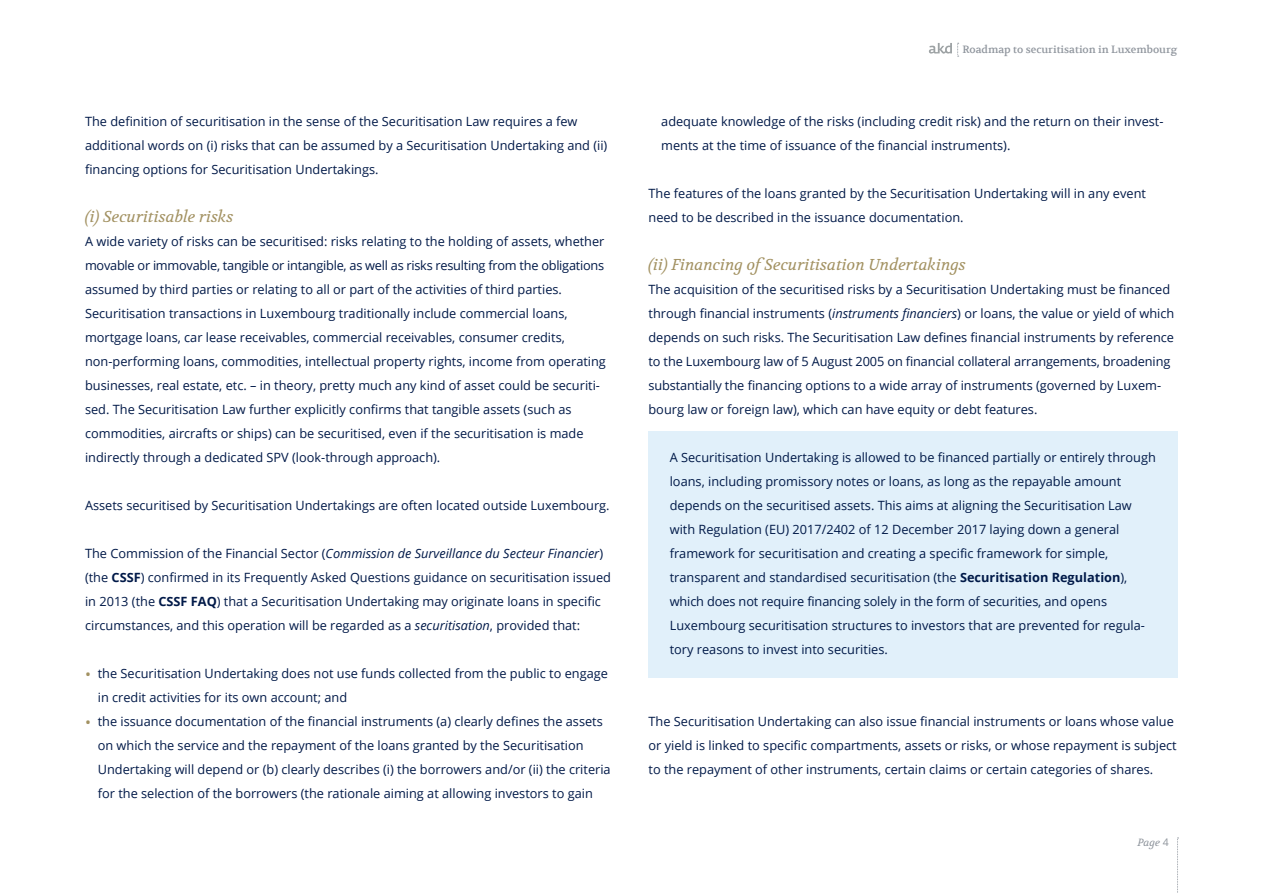
<style>
.page{position:relative;width:1263px;height:893px;background:#fff}
.page>*{position:absolute;margin:0;border:0;box-sizing:border-box;transform-origin:0 0}
.kopje_italic_dark_go{font:italic 15.75px "Volkhov";color:#a29161}
.body_dark_blue{font:12.75px/24px "Open Sans";color:#001948}
.t1{font:10.5px "Volkhov";color:#8f959d}
.t2{font:italic 10.5px "Volkhov";color:#8f959d}
.s1{font-style:italic}
.s2{font-weight:700}
.s3{font-size:15.75px;color:#a29161}
.s4{font-family:"Open Sans";font-style:normal}
</style>
<div class="page">
<svg style="left:1177px;top:838px;width:1px;height:55px"></svg>
<svg style="left:929px;top:43px;width:30px;height:14px"></svg>
<div style="left:648px;top:431px;width:530px;height:247px;background:#e1f0fa"></div>
<p class="body_dark_blue" style="left:85px;top:109px;width:524px">The definition of securitisation in the sense of the Securitisation Law requires a few additional words on (i) risks that can be assumed by a Securitisation Undertaking and (ii) financing options for Securitisation Undertakings.</p>
<p class="kopje_italic_dark_go" style="left:85px;top:207px;width:150px">(i) Securitisable risks</p>
<p class="body_dark_blue" style="left:85px;top:229px;width:522px">A wide variety of risks can be securitised: risks relating to the holding of assets, whether movable or immovable, tangible or intangible, as well as risks resulting from the obligations assumed by third parties or relating to all or part of the activities of third parties.<br>Securitisation transactions in Luxembourg traditionally include commercial loans, mortgage loans, car lease receivables, commercial receivables, consumer credits, non-performing loans, commodities, intellectual property rights, income from operating businesses, real estate, etc. – in theory, pretty much any kind of asset could be securiti&shy;sed. The Securitisation Law further explicitly confirms that tangible assets (such as commodities, aircrafts or ships) can be securitised, even if the securitisation is made indirectly through a dedicated SPV (look-through approach).</p>
<p class="body_dark_blue" style="left:85px;top:493px;width:526px">Assets securitised by Securitisation Undertakings are often located outside Luxembourg.</p>
<p class="body_dark_blue" style="left:85px;top:541px;width:527px">The Commission of the Financial Sector (<span class="s1">Commission de Surveillance du Secteur Financier</span>) (the <span class="s2">CSSF</span>) confirmed in its Frequently Asked Questions guidance on securitisation issued in 2013 (the <span class="s2">CSSF FAQ</span>) that a Securitisation Undertaking may originate loans in specific circumstances, and this operation will be regarded as a <span class="s1">securitisation</span>, provided that:</p>
<p class="body_dark_blue" style="left:98px;top:661px;width:512px;text-indent:-13px"><span class="s3">•</span> the Securitisation Undertaking does not use funds collected from the public to engage in credit activities for its own account; and</p>
<p class="body_dark_blue" style="left:98px;top:709px;width:514px;text-indent:-13px"><span class="s3">•</span> the issuance documentation of the financial instruments (a) clearly defines the assets on which the service and the repayment of the loans granted by the Securitisation Undertaking will depend or (b) clearly describes (i) the borrowers and/or (ii) the criteria for the selection of the borrowers (the rationale aiming at allowing investors to gain</p>
<p class="t1" style="left:962px;top:43px;width:216px">Roadmap to securitisation in Luxembourg</p>
<p class="body_dark_blue" style="left:661px;top:109px;width:504px">adequate knowledge of the risks (including credit risk) and the return on their invest&shy;ments at the time of issuance of the financial instruments).</p>
<p class="body_dark_blue" style="left:648px;top:181px;width:499px">The features of the loans granted by the Securitisation Undertaking will in any event need to be described in the issuance documentation.</p>
<p class="kopje_italic_dark_go" style="left:648px;top:255px;width:319px">(ii) Financing ofSecuritisation Undertakings</p>
<p class="body_dark_blue" style="left:648px;top:277px;width:527px">The acquisition of the securitised risks by a Securitisation Undertaking must be financed through financial instruments (<span class="s1">instruments financiers</span>) or loans, the value or yield of which depends on such risks. The Securitisation Law defines financial instruments by reference to the Luxembourg law of 5 August 2005 on financial collateral arrangements, broadening substantially the financing options to a wide array of instruments (governed by Luxem&shy;bourg law or foreign law), which can have equity or debt features.</p>
<p class="body_dark_blue" style="left:670px;top:445px;width:488px">A Securitisation Undertaking is allowed to be financed partially or entirely through loans, including promissory notes or loans, as long as the repayable amount depends on the securitised assets. This aims at aligning the Securitisation Law with Regulation (EU) 2017/2402 of 12 December 2017 laying down a general framework for securitisation and creating a specific framework for simple, transparent and standardised securitisation (the <span class="s2">Securitisation Regulation</span>), which does not require financing solely in the form of securities, and opens Luxembourg securitisation structures to investors that are prevented for regula&shy;tory reasons to invest into securities.</p>
<p class="body_dark_blue" style="left:648px;top:709px;width:530px">The Securitisation Undertaking can also issue financial instruments or loans whose value or yield is linked to specific compartments, assets or risks, or whose repayment is subject to the repayment of other instruments, certain claims or certain categories of shares.</p>
<p class="t2" style="left:1137px;top:836px;width:33px">Page <span class="s4">4</span></p>
</div>
